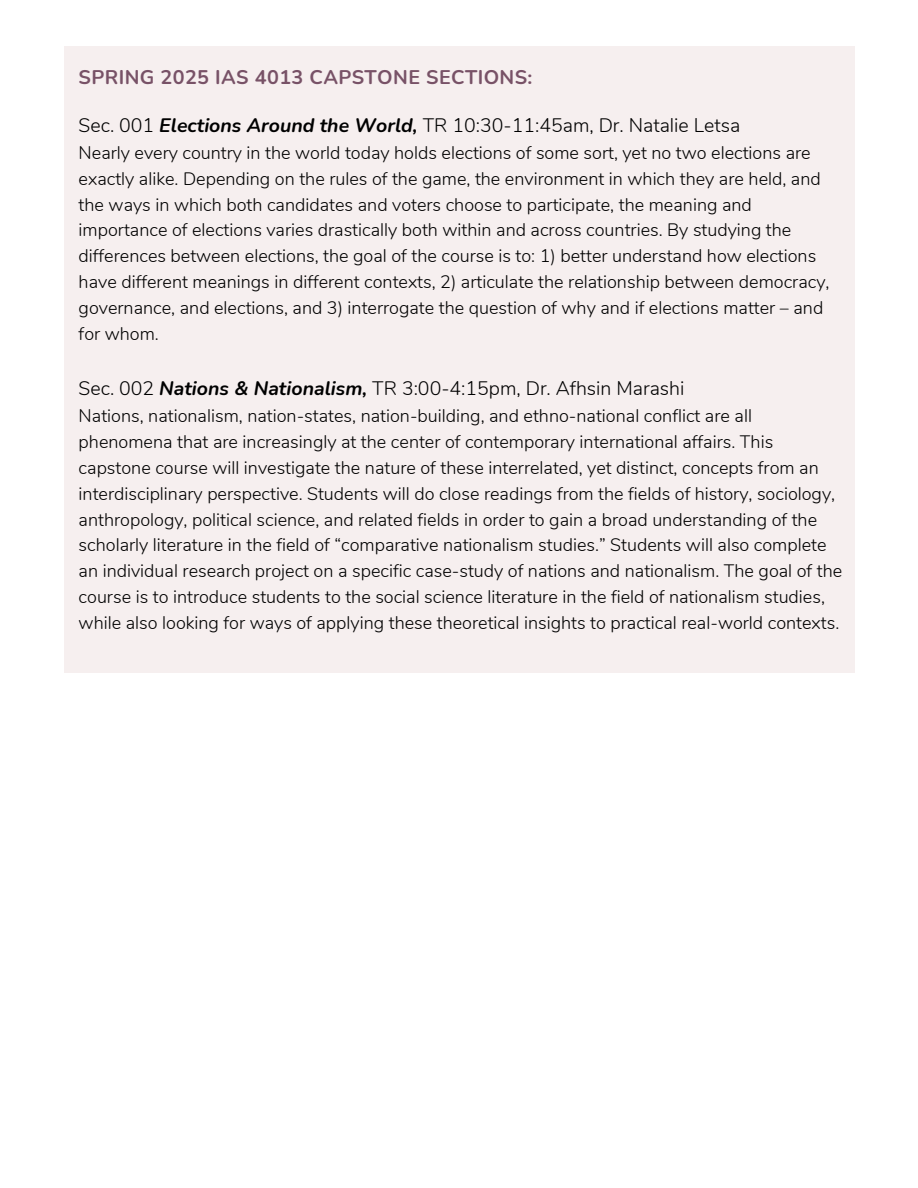
<style>
.page{position:relative;width:918px;height:1188px;background:#fff}
.page>*{position:absolute;margin:0;border:0;box-sizing:border-box;transform-origin:0 0}
.t1{font:700 19.8px "Nunito";letter-spacing:.02em;color:#785267}
.t2{font:300 19.5px "Nunito";color:#000}
.t3{font:300 18px/25.8px "Nunito";color:#000}
.s1{font-weight:700;font-style:italic}
</style>
<div class="page">
<div style="left:64px;top:47px;width:790px;height:626px;background:#f2e9e9"></div>
<h1 class="t1" style="left:79px;top:64px;width:455px">SPRING 2025 IAS 4013 CAPSTONE SECTIONS:</h1>
<p class="t2" style="left:79px;top:112px;width:663px">Sec. 001 <span class="s1">Elections Around the World,</span> TR 10:30-11:45am, Dr. Natalie Letsa</p>
<p class="t3" style="left:79px;top:140px;width:752px">Nearly every country in the world today holds elections of some sort, yet no two elections are exactly alike. Depending on the rules of the game, the environment in which they are held, and the ways in which both candidates and voters choose to participate, the meaning and importance of elections varies drastically both within and across countries. By studying the differences between elections, the goal of the course is to: 1) better understand how elections have different meanings in different contexts, 2) articulate the relationship between democracy, governance, and elections, and 3) interrogate the question of why and if elections matter – and for whom.</p>
<p class="t2" style="left:79px;top:375px;width:607px">Sec. 002 <span class="s1">Nations &amp; Nationalism,</span> TR 3:00-4:15pm, Dr. Afhsin Marashi</p>
<p class="t3" style="left:79px;top:403px;width:765px">Nations, nationalism, nation-states, nation-building, and ethno-national conflict are all phenomena that are increasingly at the center of contemporary international affairs. This capstone course will investigate the nature of these interrelated, yet distinct, concepts from an interdisciplinary perspective. Students will do close readings from the fields of history, sociology, anthropology, political science, and related fields in order to gain a broad understanding of the scholarly literature in the field of “comparative nationalism studies.” Students will also complete an individual research project on a specific case-study of nations and nationalism. The goal of the course is to introduce students to the social science literature in the field of nationalism studies, while also looking for ways of applying these theoretical insights to practical real-world contexts.</p>
</div>
